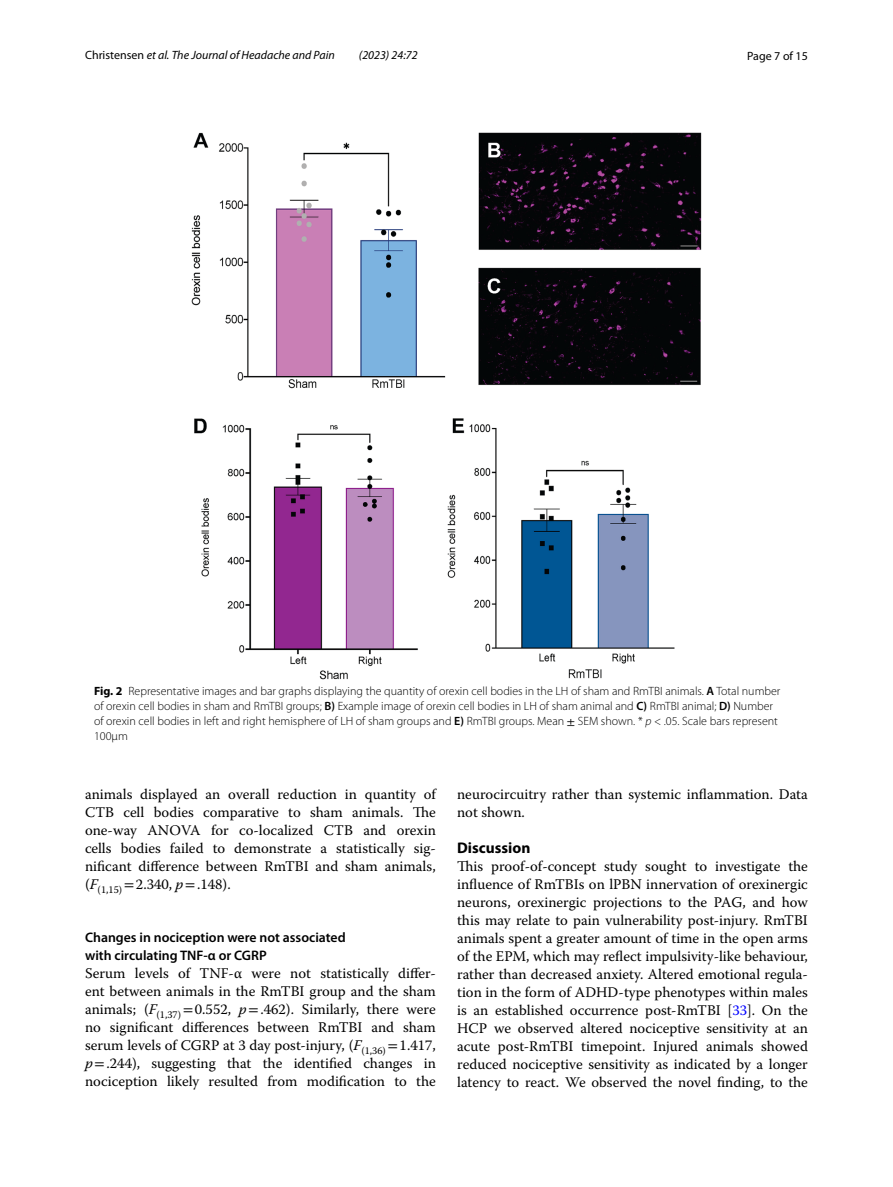
<style>
.page{position:relative;width:893px;height:1187px;background:#fff}
.page>*{position:absolute;margin:0;border:0;box-sizing:border-box;transform-origin:0 0}
.t1{font:700 15.45px "Myriad Pro";color:#000}
.t2{font:14.7px/18px "Warnock Pro";color:#000;text-align:justify}
.t3{font:600 13.8px/18px "Myriad Pro";color:#000}
.t4{font:300 12px/15px "Myriad Pro";color:#000}
.t5{font:italic 12px "Myriad Pro";color:#000}
.t6{font:12px "Myriad Pro";color:#000}
.s1{font-style:normal}
.s2{font-weight:700}
.s3{font-weight:600}
.s4{font-family:"STIX";font-weight:400}
.s5{font-style:italic}
.s6{font-family:"STIX"}
.s7{color:#00f}
</style>
<div class="page">
<img style="left:191px;top:133px;width:511px;height:546px">
<p class="t5" style="left:85px;top:48px;width:251px"><span class="s1">Christensen</span> et al. The Journal of Headache and Pain</p>
<p class="t5" style="left:359px;top:48px;width:60px">(2023) 24:72</p>
<p class="t6" style="left:747px;top:48px;width:62px">Page 7 of 15</p>
<p class="t4" style="left:94px;top:683px;width:688px"><span class="s2">Fig. 2</span> Representative images and bar graphs displaying the quantity of orexin cell bodies in the LH of sham and RmTBI animals. <span class="s3">A</span> Total number of orexin cell bodies in sham and RmTBI groups; <span class="s3">B)</span> Example image of orexin cell bodies in LH of sham animal and <span class="s3">C)</span> RmTBI animal; <span class="s3">D)</span> Number of orexin cell bodies in left and right hemisphere of LH of sham groups and <span class="s3">E)</span> RmTBI groups. Mean <span class="s4">±</span> SEM shown. * <span class="s5">p</span> &lt; .05. Scale bars represent 100µm</p>
<p class="t2" style="left:85px;top:785px;width:352px">animals displayed an overall reduction in quantity of CTB cell bodies comparative to sham animals. The one-way ANOVA for co-localized CTB and orexin cells bodies failed to demonstrate a statistically sig&shy;nificant difference between RmTBI and sham animals, (<span class="s5">F</span><sub>(1,15)</sub> <span class="s6">=</span>2.340, <span class="s5">p</span><span class="s6">=</span>.148).</p>
<p class="t3" style="left:85px;top:928px;width:262px">Changes in nociception were not associated with circulating TNF‑α or CGRP</p>
<p class="t2" style="left:85px;top:964px;width:352px">Serum levels of TNF-α were not statistically differ&shy;ent between animals in the RmTBI group and the sham animals; (<span class="s5">F</span><sub>(1,37)</sub> <span class="s6">=</span>0.552, <span class="s5">p</span><span class="s6">=</span>.462). Similarly, there were no significant differences between RmTBI and sham serum levels of CGRP at 3 day post-injury, (<span class="s5">F</span><sub>(1,36)</sub> <span class="s6">=</span>1.417, <span class="s5">p</span><span class="s6">=</span>.244), suggesting that the identified changes in nociception likely resulted from modification to the</p>
<p class="t2" style="left:457px;top:785px;width:352px">neurocircuitry rather than systemic inflammation. Data not shown.</p>
<p class="t1" style="left:457px;top:837px;width:75px">Discussion</p>
<p class="t2" style="left:457px;top:857px;width:352px">This proof-of-concept study sought to investigate the influence of RmTBIs on lPBN innervation of orexinergic neurons, orexinergic projections to the PAG, and how this may relate to pain vulnerability post-injury. RmTBI animals spent a greater amount of time in the open arms of the EPM, which may reflect impulsivity-like behaviour, rather than decreased anxiety. Altered emotional regula&shy;tion in the form of ADHD-type phenotypes within males is an established occurrence post-RmTBI [<span class="s7">33</span>]. On the HCP we observed altered nociceptive sensitivity at an acute post-RmTBI timepoint. Injured animals showed reduced nociceptive sensitivity as indicated by a longer latency to react. We observed the novel finding, to the</p>
</div>
